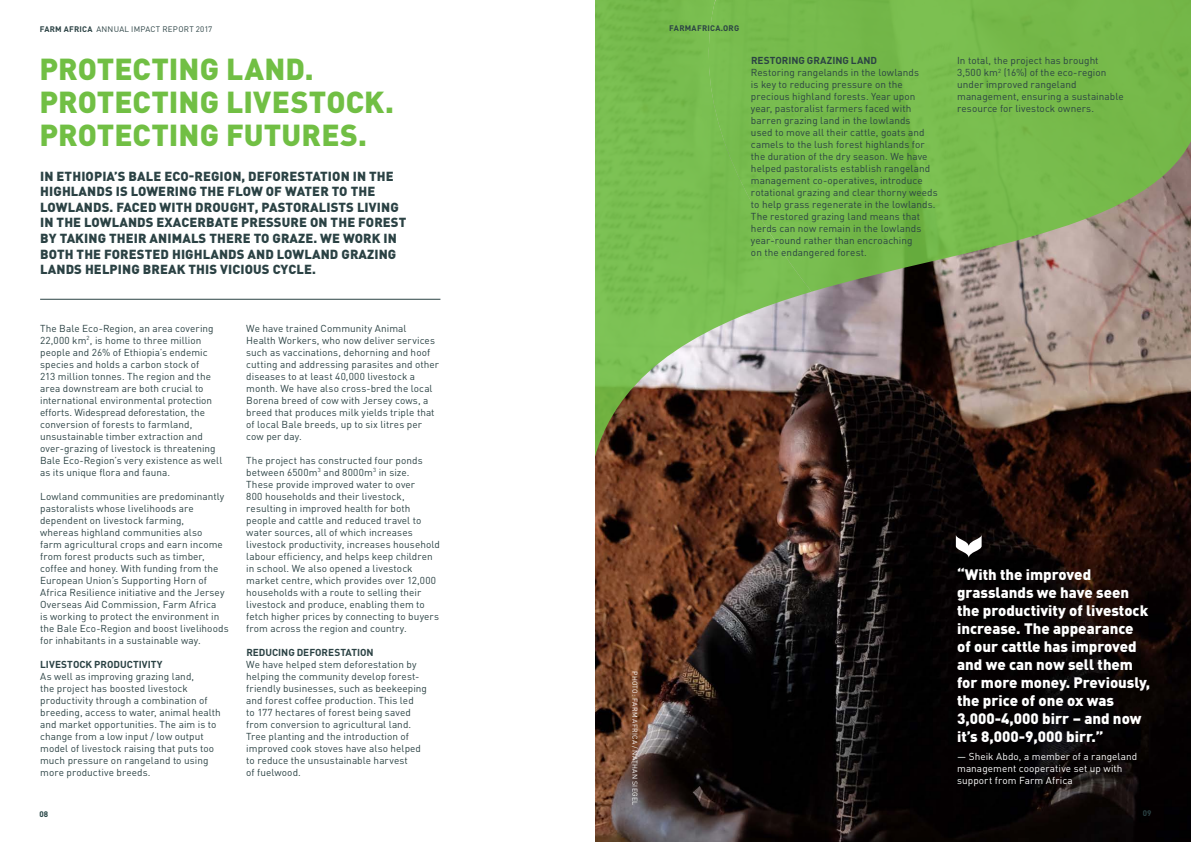
<style>
.page{position:relative;width:1191px;height:842px;background:#fff}
.page>*{position:absolute;margin:0;border:0;box-sizing:border-box;transform-origin:0 0}
.t1{font:900 30px/33px "DIN Pro";letter-spacing:.005em;color:#71bf44}
.t2{font:900 15px/18px "DIN Pro";color:#fff}
.t3{font:900 13px/15.6px "DIN Pro";letter-spacing:.01em;color:#2b4244}
.t4{font:10px/12px "DIN Pro";letter-spacing:.005em;color:#2b4244}
.t5{font:10px/12px "DIN Pro";letter-spacing:.005em;color:#fff}
.t6{font:700 10px "DIN Pro";color:#2b4244}
.t7{font:8px "DIN Pro";letter-spacing:.025em;color:#2b4244}
.t8{font:700 8px "DIN Pro";letter-spacing:.03em;color:#2b4244}
.t9{font:700 8px "DIN Pro";color:#224142}
.t10{font:7px "DIN Pro";letter-spacing:.035em;color:#fff}
.s1{font-weight:700}
</style>
<div class="page">
<img style="left:595px;top:292px;width:596px;height:550px">
<svg style="left:595px;top:0;width:216px;height:457px;background:#7fa059"></svg>
<svg style="left:692px;top:0;width:499px;height:292px;background:#7bb354"></svg>
<hr style="left:40px;top:299px;width:400px;height:1px;background:#2b4244">
<svg style="left:956px;top:534px;width:25px;height:24px"></svg>
<p class="t7" style="left:40px;top:23px;width:174px"><span class="s1">FARM AFRICA</span> ANNUAL IMPACT REPORT 2017</p>
<p class="t8" style="left:669px;top:23px;width:71px">FARMAFRICA.ORG</p>
<p class="t1" style="left:39px;top:51px;width:356px">PROTECTING LAND.<br>PROTECTING LIVESTOCK.<br>PROTECTING FUTURES.</p>
<p class="t6" style="left:751px;top:54px;width:128px">RESTORING GRAZING LAND</p>
<p class="t4" style="left:751px;top:66px;width:188px">Restoring rangelands in the lowlands<br>is key to reducing pressure on the precious highland forests. Year upon year, pastoralist farmers faced with barren grazing land in the lowlands<br>used to move all their cattle, goats and camels to the lush forest highlands for the duration of the dry season. We have helped pastoralists establish rangeland management co-operatives, introduce rotational grazing and clear thorny weeds to help grass regenerate in the lowlands.<br>The restored grazing land means that herds can now remain in the lowlands year-round rather than encroaching<br>on the endangered forest.</p>
<p class="t3" style="left:40px;top:168px;width:368px">IN ETHIOPIA’S BALE ECO-REGION, DEFORESTATION IN THE HIGHLANDS IS LOWERING THE FLOW OF WATER TO THE LOWLANDS. FACED WITH DROUGHT, PASTORALISTS LIVING IN THE LOWLANDS EXACERBATE PRESSURE ON THE FOREST BY TAKING THEIR ANIMALS THERE TO GRAZE. WE WORK IN BOTH THE FORESTED HIGHLANDS AND LOWLAND GRAZING LANDS HELPING BREAK THIS VICIOUS CYCLE.</p>
<p class="t4" style="left:40px;top:322px;width:184px">The Bale Eco-Region, an area covering 22,000 km<sup>2</sup>, is home to three million people and 26% of Ethiopia’s endemic species and holds a carbon stock of<br>213 million tonnes. The region and the area downstream are both crucial to international environmental protection efforts. Widespread deforestation, the conversion of forests to farmland, unsustainable timber extraction and over-grazing of livestock is threatening Bale Eco-Region’s very existence as well as its unique flora and fauna.</p>
<p class="t4" style="left:40px;top:490px;width:190px">Lowland communities are predominantly pastoralists whose livelihoods are dependent on livestock farming,<br>whereas highland communities also<br>farm agricultural crops and earn income from forest products such as timber, coffee and honey. With funding from the European Union’s Supporting Horn of Africa Resilience initiative and the Jersey Overseas Aid Commission, Farm Africa<br>is working to protect the environment in the Bale Eco-Region and boost livelihoods for inhabitants in a sustainable way.</p>
<p class="t6" style="left:40px;top:657px;width:124px">LIVESTOCK PRODUCTIVITY</p>
<p class="t4" style="left:40px;top:670px;width:182px">As well as improving grazing land,<br>the project has boosted livestock productivity through a combination of breeding, access to water, animal health and market opportunities. The aim is to change from a low input / low output model of livestock raising that puts too much pressure on rangeland to using more productive breeds.</p>
<p class="t4" style="left:246px;top:322px;width:194px">We have trained Community Animal<br>Health Workers, who now deliver services such as vaccinations, dehorning and hoof cutting and addressing parasites and other diseases to at least 40,000 livestock a month. We have also cross-bred the local Borena breed of cow with Jersey cows, a breed that produces milk yields triple that of local Bale breeds, up to six litres per cow per day.</p>
<p class="t4" style="left:246px;top:454px;width:195px">The project has constructed four ponds between 6500m<sup>3</sup> and 8000m<sup>3</sup> in size.<br>These provide improved water to over<br>800 households and their livestock, resulting in improved health for both people and cattle and reduced travel to water sources, all of which increases livestock productivity, increases household labour efficiency, and helps keep children in school. We also opened a livestock market centre, which provides over 12,000 households with a route to selling their livestock and produce, enabling them to fetch higher prices by connecting to buyers from across the region and country.</p>
<p class="t6" style="left:246px;top:645px;width:129px">REDUCING DEFORESTATION</p>
<p class="t4" style="left:246px;top:658px;width:182px">We have helped stem deforestation by helping the community develop forest&shy;friendly businesses, such as beekeeping and forest coffee production. This led<br>to 177 hectares of forest being saved from conversion to agricultural land.<br>Tree planting and the introduction of improved cook stoves have also helped to reduce the unsustainable harvest<br>of fuelwood.</p>
<p class="t10" style="left:639px;top:671px;width:136px;rotate:90deg">PHOTO: FARM AFRICA / NATHAN SIEGEL</p>
<p class="t4" style="left:957px;top:54px;width:168px">In total, the project has brought<br>3,500 km<sup>2</sup> (16%) of the eco-region under improved rangeland management, ensuring a sustainable resource for livestock owners.</p>
<p class="t2" style="left:957px;top:565px;width:195px">“With the improved grasslands we have seen the productivity of livestock increase. The appearance of our cattle has improved and we can now sell them for more money. Previously, the price of one ox was<br>3,000-4,000 birr – and now it’s 8,000-9,000 birr.”</p>
<p class="t5" style="left:957px;top:749px;width:182px">— Sheik Abdo, a member of a rangeland management cooperative set up with support from Farm Africa</p>
<p class="t9" style="left:39px;top:808px;width:10px">08</p>
<p class="t8" style="left:1142px;top:808px;width:10px">09</p>
</div>
